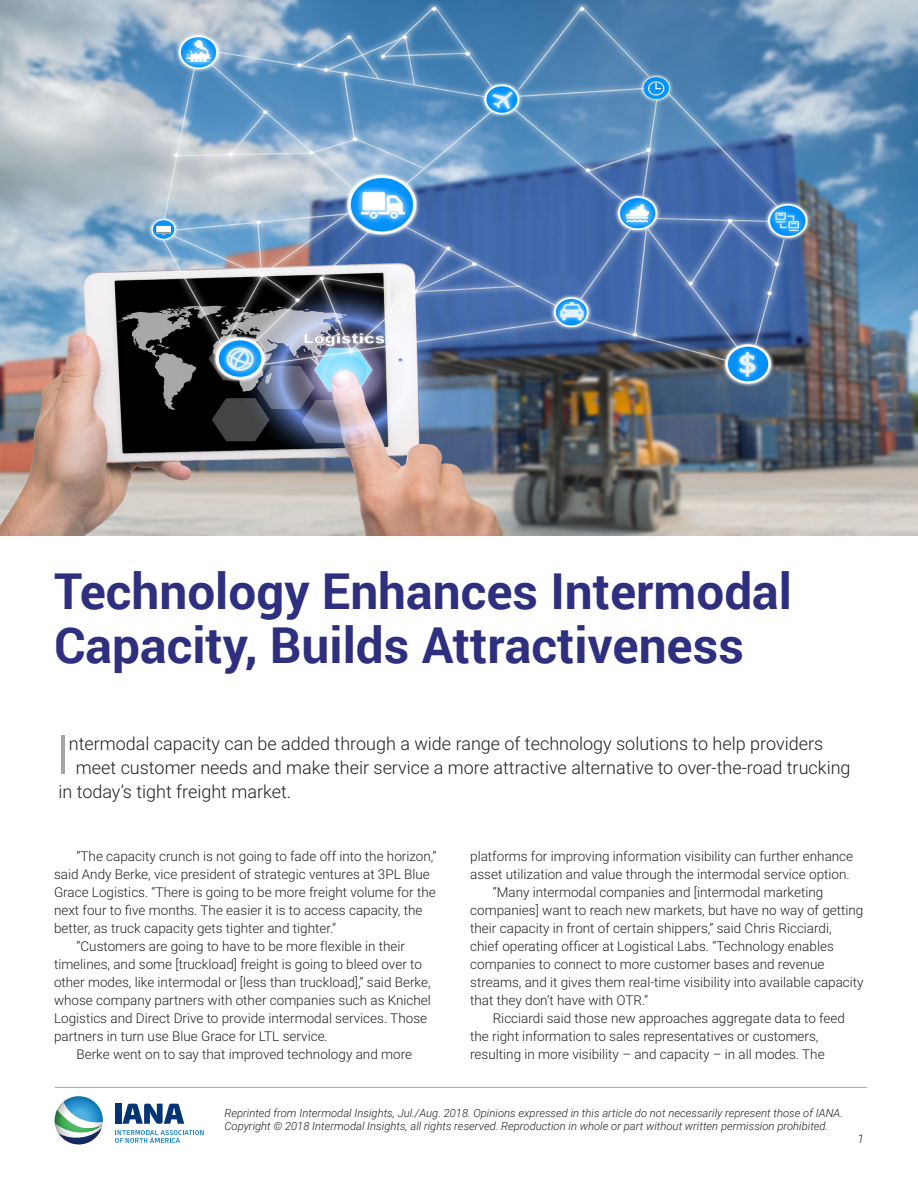
<style>
.page{position:relative;width:918px;height:1188px;background:#fff}
.page>*{position:absolute;margin:0;border:0;box-sizing:border-box;transform-origin:0 0}
.Paragraph_Style_4{font:300 54px "Roboto";color:#a3a5a7}
.Article_head_style_1{font:700 49.5px/54px "Roboto";color:#2e307f}
.Paragraph_Style_4-2{font:300 18px "Roboto";color:#231f20}
.Body_text{font:300 13.5px/18px "Roboto";color:#231f20}
.t1{font:italic 300 12px "Roboto";color:#231f20}
.t2{font:italic 300 11.25px/13.5px "Roboto";color:#231f20}
</style>
<div class="page">
<div style="left:115px;top:1104px;width:6px;height:20px;background:#053474"></div>
<svg style="left:122px;top:1104px;width:62px;height:20px"></svg>
<svg style="left:115px;top:1130px;width:89px;height:13px"></svg>
<svg style="left:55px;top:1096px;width:48px;height:48px"></svg>
<hr style="left:55px;top:1087px;width:812px;height:1px;background:#a3a5a7">
<img style="left:1px;top:1px;width:916px;height:535px">
<p class="Article_head_style_1" style="left:54px;top:562px;width:740px">Technology Enhances Intermodal<br>Capacity, Builds Attractiveness</p>
<p class="Paragraph_Style_4" style="left:56px;top:717px;width:16px">I</p>
<p class="Paragraph_Style_4-2" style="left:69px;top:731px;width:756px">ntermodal capacity can be added through a wide range of technology solutions to help providers</p>
<p class="Paragraph_Style_4-2" style="left:76px;top:755px;width:776px">meet customer needs and make their service a more attractive alternative to over-the-road trucking</p>
<p class="Paragraph_Style_4-2" style="left:58px;top:779px;width:234px">in today’s tight freight market.</p>
<p class="Body_text" style="left:54px;top:846px;width:384px;text-indent:22px">“The capacity crunch is not going to fade off into the horizon,” said Andy Berke, vice president of strategic ventures at 3PL Blue Grace Logistics. “There is going to be more freight volume for the next four to five months. The easier it is to access capacity, the better, as truck capacity gets tighter and tighter.”</p>
<p class="Body_text" style="left:54px;top:936px;width:378px;text-indent:22px">“Customers are going to have to be more flexible in their timelines, and some [truckload] freight is going to bleed over to other modes, like intermodal or [less than truckload],” said Berke, whose company partners with other companies such as Knichel Logistics and Direct Drive to provide intermodal services. Those partners in turn use Blue Grace for LTL service.</p>
<p class="Body_text" style="left:76px;top:1044px;width:337px">Berke went on to say that improved technology and more</p>
<p class="Body_text" style="left:470px;top:846px;width:385px">platforms for improving information visibility can further enhance asset utilization and value through the intermodal service option.</p>
<p class="Body_text" style="left:470px;top:882px;width:395px;text-indent:22px">“Many intermodal companies and [intermodal marketing companies] want to reach new markets, but have no way of getting their capacity in front of certain shippers,” said Chris Ricciardi, chief operating officer at Logistical Labs. “Technology enables companies to connect to more customer bases and revenue streams, and it gives them real-time visibility into available capacity that they don’t have with OTR.”</p>
<p class="Body_text" style="left:470px;top:1008px;width:376px;text-indent:22px">Ricciardi said those new approaches aggregate data to feed the right information to sales representatives or customers, resulting in more visibility – and capacity – in all modes. The</p>
<p class="t2" style="left:224px;top:1105px;width:620px">Reprinted from Intermodal Insights, Jul./Aug. 2018. Opinions expressed in this article do not necessarily represent those of IANA.<br>Copyright © 2018 Intermodal Insights, all rights reserved. Reproduction in whole or part without written permission prohibited.</p>
<p class="t1" style="left:857px;top:1130px;width:8px">1</p>
</div>
